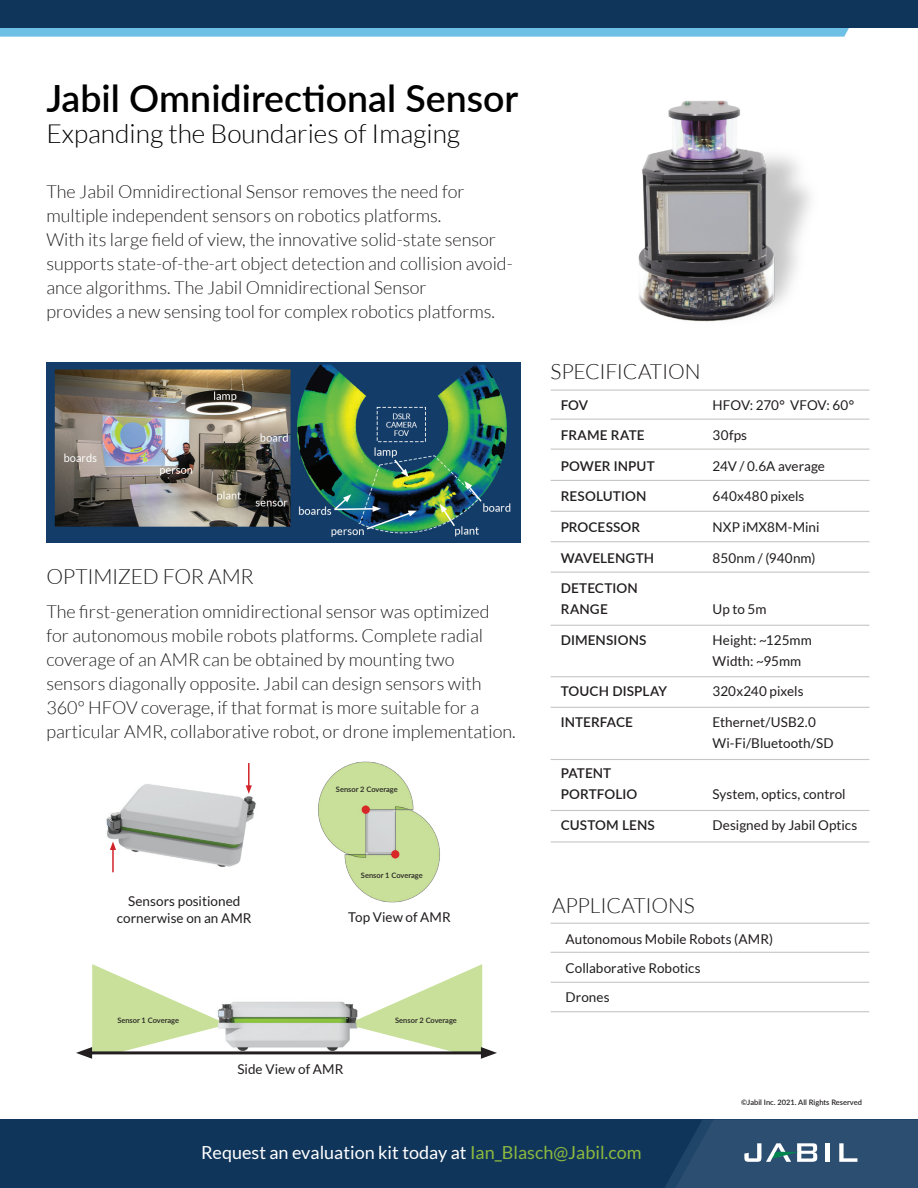
<style>
.page{position:relative;width:918px;height:1188px;background:#fff}
.page>*{position:absolute;margin:0;border:0;box-sizing:border-box;transform-origin:0 0}
.t1{font:600 37.5px "Lato";color:#000}
.t2{font:300 26.4px "Lato";color:#000}
.t3{font:300 21px "Lato";letter-spacing:-.01em;color:#201d1e}
.t4{font:300 18px/24px "Lato";color:#231f20}
.t5{font:300 18px/24px "Lato";color:#201d1e}
.t6{font:18px "Lato";color:#fff}
.t7{font:13.5px/21px "Lato";letter-spacing:.005em;color:#201d1e}
.t8{font:600 13.5px/21px "Lato";letter-spacing:.005em;color:#201d1e}
.t9{font:600 7.5px "Lato";color:#231f20}
.s1{color:#fff}
.s2{color:#8cb93e}
</style>
<div class="page">
<img style="left:219px;top:1001px;width:137px;height:50px">
<img style="left:46px;top:362px;width:474px;height:181px">
<hr style="left:551px;top:390px;width:319px;height:1px;background:#c6c6c4">
<hr style="left:551px;top:625px;width:319px;height:1px;background:#c6c6c4">
<hr style="left:551px;top:676px;width:319px;height:1px;background:#c6c6c4">
<hr style="left:551px;top:707px;width:319px;height:1px;background:#c6c6c4">
<hr style="left:551px;top:759px;width:319px;height:1px;background:#c6c6c4">
<hr style="left:551px;top:810px;width:319px;height:1px;background:#c6c6c4">
<hr style="left:551px;top:841px;width:319px;height:2px;background:#c6c6c4">
<hr style="left:551px;top:449px;width:319px;height:1px;background:#c6c6c4">
<hr style="left:551px;top:511px;width:319px;height:1px;background:#c6c6c4">
<hr style="left:551px;top:419px;width:319px;height:1px;background:#c6c6c4">
<hr style="left:551px;top:480px;width:319px;height:1px;background:#c6c6c4">
<hr style="left:551px;top:541px;width:319px;height:1px;background:#c6c6c4">
<hr style="left:551px;top:572px;width:319px;height:1px;background:#c6c6c4">
<svg style="left:0;top:28px;width:849px;height:9px;background:#75c2e6"></svg>
<div style="left:0;top:0;width:918px;height:28px;background:#10355b"></div>
<div style="left:0;top:1120px;width:918px;height:68px;background:#10355b"></div>
<svg style="left:665px;top:1120px;width:253px;height:68px;background:#325374"></svg>
<img style="left:638px;top:100px;width:173px;height:222px">
<img style="left:106px;top:784px;width:150px;height:89px">
<img style="left:318px;top:761px;width:122px;height:142px">
<hr style="left:551px;top:923px;width:318px;height:1px;background:#c6c6c4">
<hr style="left:551px;top:982px;width:318px;height:1px;background:#c6c6c4">
<hr style="left:551px;top:952px;width:318px;height:1px;background:#c6c6c4">
<hr style="left:551px;top:1011px;width:318px;height:1px;background:#c6c6c4">
<svg style="left:393px;top:458px;width:16px;height:19px"></svg>
<svg style="left:333px;top:494px;width:84px;height:37px;background:#235763"></svg>
<svg style="left:440px;top:504px;width:16px;height:24px"></svg>
<svg style="left:464px;top:481px;width:19px;height:22px"></svg>
<hr style="left:248px;top:763px;width:2px;height:25px;background:#d1232a">
<svg style="left:246px;top:785px;width:6px;height:9px"></svg>
<hr style="left:112px;top:848px;width:2px;height:24px;background:#d1232a">
<svg style="left:110px;top:842px;width:6px;height:8px"></svg>
<hr style="left:86px;top:1051px;width:401px;height:3px;background:#231f20">
<svg style="left:76px;top:964px;width:143px;height:95px"></svg>
<svg style="left:356px;top:964px;width:141px;height:95px"></svg>
<h1 class="t1" style="left:46px;top:71px;width:474px">Jabil Omnidirectional Sensor</h1>
<h2 class="t2" style="left:46px;top:120px;width:415px">Expanding the Boundaries of Imaging</h2>
<p class="t4" style="left:46px;top:180px;width:468px">The Jabil Omnidirectional Sensor removes the need for multiple independent sensors on robotics platforms.<br>With its large field of view, the innovative solid-state sensor supports state-of-the-art object detection and collision avoid&shy;ance algorithms. The Jabil Omnidirectional Sensor<br>provides a new sensing tool for complex robotics platforms.</p>
<h3 class="t3" style="left:46px;top:566px;width:209px">OPTIMIZED FOR AMR</h3>
<p class="t5" style="left:46px;top:600px;width:471px">The first-generation omnidirectional sensor was optimized for autonomous mobile robots platforms. Complete radial coverage of an AMR can be obtained by mounting two sensors diagonally opposite. Jabil can design sensors with 360° HFOV coverage, if that format is more suitable for a particular AMR, collaborative robot, or drone implementation.</p>
<p class="t9" style="left:336px;top:784px;width:63px">Sensor 2 Coverage</p>
<p class="t7" style="left:117px;top:893px;width:136px;line-height:16.5px;text-align:center">Sensors positioned cornerwise on an AMR</p>
<p class="t9" style="left:117px;top:1015px;width:63px">Sensor 1 Coverage</p>
<p class="t9" style="left:361px;top:870px;width:63px">Sensor 1 Coverage</p>
<p class="t7" style="left:348px;top:907px;width:104px">Top View of AMR</p>
<p class="t9" style="left:395px;top:1015px;width:63px">Sensor 2 Coverage</p>
<p class="t7" style="left:237px;top:1059px;width:108px">Side View of AMR</p>
<h3 class="t3" style="left:551px;top:360px;width:151px">SPECIFICATION</h3>
<p class="t8" style="left:561px;top:394px;width:29px">FOV</p>
<p class="t7" style="left:713px;top:394px;width:143px">HFOV: 270° VFOV: 60°</p>
<p class="t8" style="left:561px;top:424px;width:85px">FRAME RATE</p>
<p class="t7" style="left:713px;top:425px;width:36px">30fps</p>
<p class="t8" style="left:561px;top:455px;width:95px">POWER INPUT</p>
<p class="t7" style="left:713px;top:455px;width:114px">24V / 0.6A average</p>
<p class="t8" style="left:561px;top:485px;width:87px">RESOLUTION</p>
<p class="t7" style="left:713px;top:486px;width:93px">640x480 pixels</p>
<p class="t8" style="left:561px;top:516px;width:81px">PROCESSOR</p>
<p class="t7" style="left:713px;top:516px;width:108px">NXP iMX8M-Mini</p>
<p class="t8" style="left:561px;top:547px;width:95px">WAVELENGTH</p>
<p class="t7" style="left:713px;top:547px;width:104px">850nm / (940nm)</p>
<p class="t8" style="left:561px;top:577px;width:79px">DETECTION<br>RANGE</p>
<p class="t7" style="left:713px;top:599px;width:55px">Up to 5m</p>
<p class="t8" style="left:561px;top:629px;width:87px">DIMENSIONS</p>
<p class="t7" style="left:713px;top:629px;width:101px">Height: ~125mm<br>Width: ~95mm</p>
<p class="t8" style="left:561px;top:680px;width:108px">TOUCH DISPLAY</p>
<p class="t7" style="left:713px;top:681px;width:92px">320x240 pixels</p>
<p class="t8" style="left:561px;top:711px;width:74px">INTERFACE</p>
<p class="t7" style="left:713px;top:711px;width:122px">Ethernet/USB2.0<br>Wi-Fi/Bluetooth/SD</p>
<p class="t8" style="left:561px;top:762px;width:78px">PATENT<br>PORTFOLIO</p>
<p class="t7" style="left:713px;top:784px;width:135px">System, optics, control</p>
<p class="t8" style="left:561px;top:814px;width:96px">CUSTOM LENS</p>
<p class="t7" style="left:713px;top:815px;width:146px">Designed by Jabil Optics</p>
<h3 class="t3" style="left:552px;top:895px;width:144px">APPLICATIONS</h3>
<p class="t7" style="left:566px;top:924px;width:209px;line-height:29.1px">Autonomous Mobile Robots (AMR)<br>Collaborative Robotics<br>Drones</p>
<p class="t9" style="left:741px;top:1097px;width:124px">©Jabil Inc. 2021. All Rights Reserved<span class="s1">.</span></p>
<h3 class="t6" style="left:201px;top:1143px;width:442px">Request an evaluation kit today at <span class="s2">Ian_Blasch@Jabil.com</span></h3>
</div>
